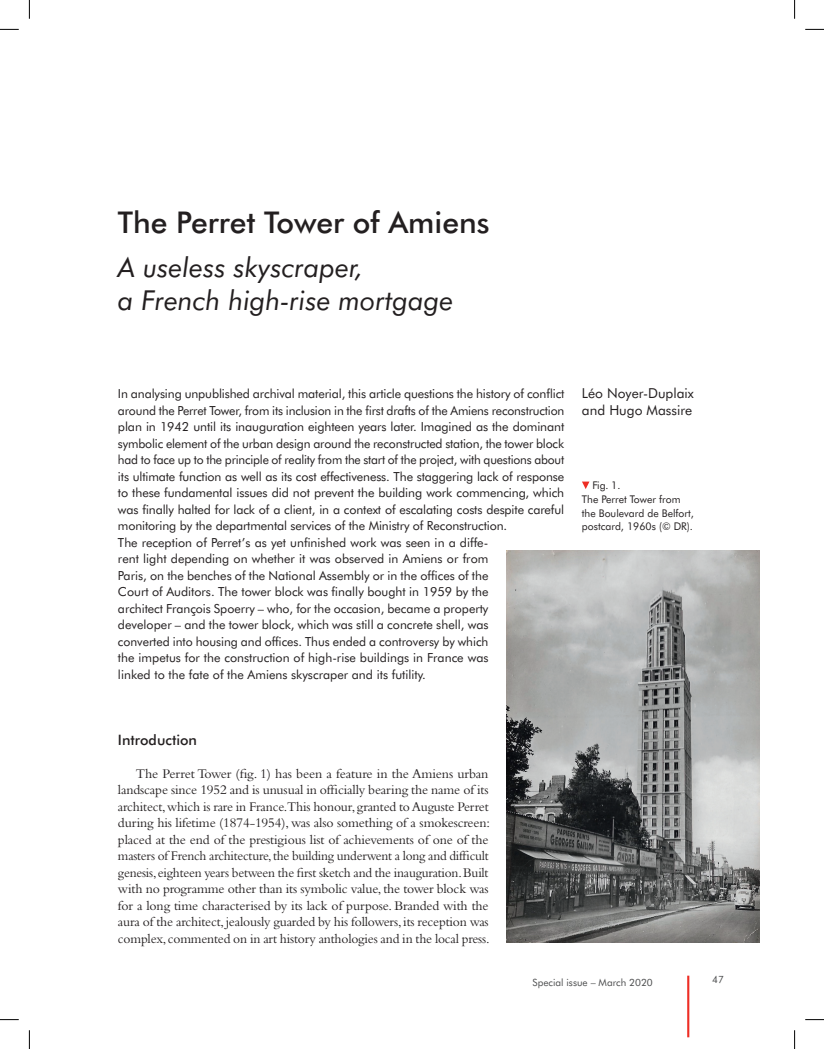
<style>
.page{position:relative;width:824px;height:1049px;background:#fff}
.page>*{position:absolute;margin:0;border:0;box-sizing:border-box;transform-origin:0 0}
.t1{font:500 30px "Futura BT";color:#231f20}
.t2{font:italic 27.5px/33px "Futura BT";color:#231f20}
.t3{font:500 14.38px "Futura BT";color:#231f20}
.t4{font:13.75px/16.5px "Bembo";letter-spacing:-.015em;color:#231f20;text-align:justify}
.t5{font:13.75px/16.5px "Futura BT";color:#231f20}
.t6{font:12.5px/16.5px "Futura BT";letter-spacing:-.01em;color:#231f20}
.t7{font:10.62px/13.8px "Futura BT";color:#231f20}
.t8{font:10px "Futura BT";color:#4b4c4d}
</style>
<div class="page">
<hr style="left:687px;top:975px;width:2px;height:62px;background:#ee2e25">
<img style="left:506px;top:550px;width:253px;height:392px">
<svg style="left:582px;top:481px;width:7px;height:8px"></svg>
<svg style="left:0;top:29px;width:19px;height:1px"></svg>
<svg style="left:805px;top:29px;width:19px;height:1px"></svg>
<svg style="left:0;top:1019px;width:19px;height:1px"></svg>
<svg style="left:805px;top:1019px;width:19px;height:1px"></svg>
<svg style="left:29px;top:0;width:1px;height:19px"></svg>
<svg style="left:29px;top:1030px;width:1px;height:19px"></svg>
<svg style="left:794px;top:0;width:1px;height:19px"></svg>
<svg style="left:794px;top:1030px;width:1px;height:19px"></svg>
<h1 class="t1" style="left:118px;top:204px;width:373px">The Perret Tower of Amiens</h1>
<h2 class="t2" style="left:118px;top:250px;width:337px">A useless skyscraper,<br>a French high-rise mortgage</h2>
<p class="t6" style="left:118px;top:385px;width:448px">In analysing unpublished archival material, this article questions the history of conflict around the Perret Tower, from its inclusion in the first drafts of the Amiens reconstruction plan in 1942 until its inauguration eighteen years later. Imagined as the dominant symbolic element of the urban design around the reconstructed station, the tower block had to face up to the principle of reality from the start of the project, with questions about its ultimate function as well as its cost effectiveness. The staggering lack of response to these fundamental issues did not prevent the building work commencing, which was finally halted for lack of a client, in a context of escalating costs despite careful monitoring by the departmental services of the Ministry of Reconstruction.<br>The reception of Perret’s as yet unfinished work was seen in a diffe-<br>rent light depending on whether it was observed in Amiens or from<br>Paris, on the benches of the National Assembly or in the offices of the<br>Court of Auditors. The tower block was finally bought in 1959 by the<br>architect François Spoerry – who, for the occasion, became a property<br>developer – and the tower block, which was still a concrete shell, was<br>converted into housing and offices. Thus ended a controversy by which<br>the impetus for the construction of high-rise buildings in France was<br>linked to the fate of the Amiens skyscraper and its futility.</p>
<p class="t5" style="left:582px;top:385px;width:113px">Léo Noyer-Duplaix and Hugo Massire</p>
<p class="t7" style="left:582px;top:478px;width:114px;text-indent:10px">Fig. 1.<br>The Perret Tower from the Boulevard de Belfort, postcard, 1960s (© DR).</p>
<p class="t3" style="left:118px;top:731px;width:81px">Introduction</p>
<p class="t4" style="left:118px;top:765px;width:373px;text-indent:18px">The Perret Tower (fig. 1) has been a feature in the Amiens urban landscape since 1952 and is unusual in officially bearing the name of its architect, which is rare in France.This honour, granted to Auguste Perret during his lifetime (1874-1954), was also something of a smokescreen: placed at the end of the prestigious list of achievements of one of the masters of French architecture, the building underwent a long and difficult genesis, eighteen years between the first sketch and the inauguration. Built with no programme other than its symbolic value, the tower block was for a long time characterised by its lack of purpose. Branded with the aura of the architect, jealously guarded by his followers, its reception was complex, commented on in art history anthologies and in the local press.</p>
<p class="t8" style="left:532px;top:976px;width:122px">Special issue – March 2020</p>
<p class="t8" style="left:712px;top:973px;width:13px">47</p>
</div>
